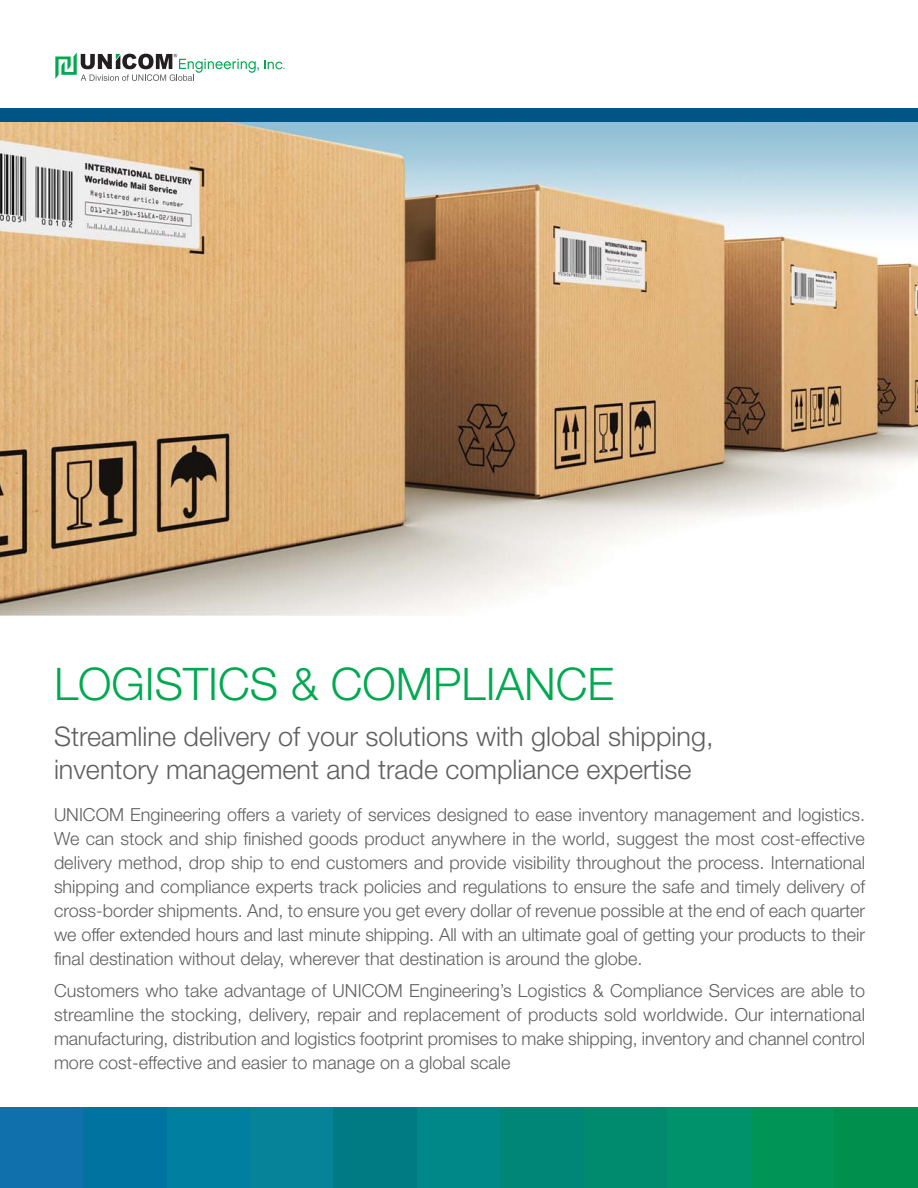
<style>
.page{position:relative;width:918px;height:1188px;background:#fff}
.page>*{position:absolute;margin:0;border:0;box-sizing:border-box;transform-origin:0 0}
.t1{font:300 45px "Helvetica Neue";color:#00a94f}
.t2{font:300 27px/33px "Helvetica Neue";color:#5f6062}
.t3{font:300 18px/24px "Helvetica Neue";color:#5f6062;text-align:justify}
</style>
<div class="page">
<img style="left:0;top:122px;width:918px;height:494px">
<div style="left:0;top:1107px;width:84px;height:81px;background:#0f70ab"></div>
<div style="left:84px;top:1107px;width:83px;height:81px;background:#0073a1"></div>
<div style="left:167px;top:1107px;width:84px;height:81px;background:#007fa1"></div>
<div style="left:251px;top:1107px;width:83px;height:81px;background:#068398"></div>
<div style="left:334px;top:1107px;width:83px;height:81px;background:#007b83"></div>
<div style="left:417px;top:1107px;width:84px;height:81px;background:#008787"></div>
<div style="left:501px;top:1107px;width:83px;height:81px;background:#008676"></div>
<div style="left:584px;top:1107px;width:84px;height:81px;background:#008a6e"></div>
<div style="left:667px;top:1107px;width:84px;height:81px;background:#00926a"></div>
<div style="left:751px;top:1107px;width:83px;height:81px;background:#009557"></div>
<div style="left:834px;top:1107px;width:84px;height:81px;background:#008f4c"></div>
<svg style="left:55px;top:52px;width:230px;height:29px"></svg>
<div style="left:0;top:108px;width:918px;height:14px;background:#005587"></div>
<h1 class="t1" style="left:54px;top:667px;width:562px">LOGISTICS &amp; COMPLIANCE</h1>
<h2 class="t2" style="left:54px;top:722px;width:661px">Streamline delivery of your solutions with global shipping, inventory management and trade compliance expertise</h2>
<p class="t3" style="left:54px;top:804px;width:813px">UNICOM Engineering offers a variety of services designed to ease inventory management and logistics.<br>We can stock and ship finished goods product anywhere in the world, suggest the most cost-effective delivery method, drop ship to end customers and provide visibility throughout the process. International shipping and compliance experts track policies and regulations to ensure the safe and timely delivery of cross-border shipments. And, to ensure you get every dollar of revenue possible at the end of each quarter we offer extended hours and last minute shipping. All with an ultimate goal of getting your products to their final destination without delay, wherever that destination is around the globe.</p>
<p class="t3" style="left:54px;top:981px;width:813px">Customers who take advantage of UNICOM Engineering’s Logistics &amp; Compliance Services are able to streamline the stocking, delivery, repair and replacement of products sold worldwide. Our international manufacturing, distribution and logistics footprint promises to make shipping, inventory and channel control more cost-effective and easier to manage on a global scale</p>
</div>
